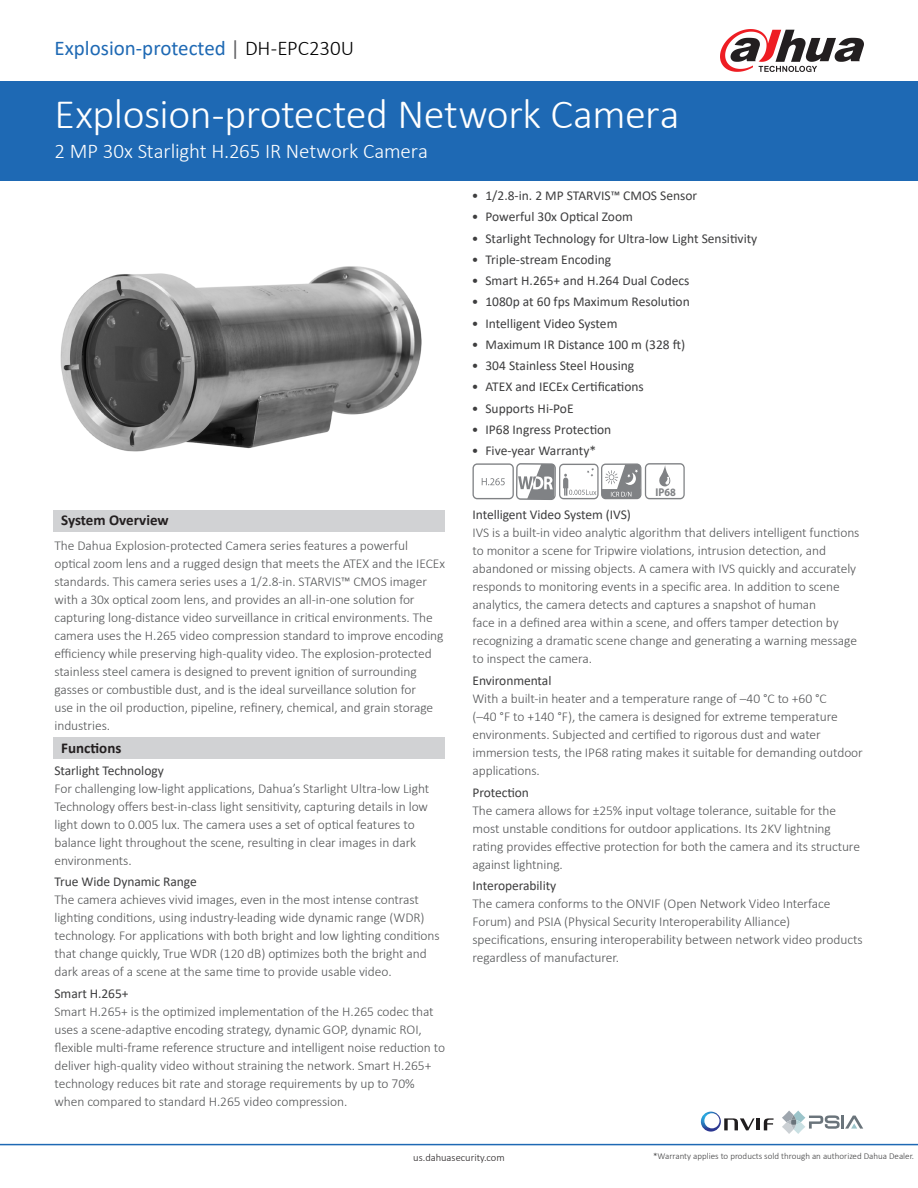
<style>
.page{position:relative;width:918px;height:1188px;background:#fff}
.page>*{position:absolute;margin:0;border:0;box-sizing:border-box;transform-origin:0 0}
.t1{font:300 42px "Calibri";letter-spacing:-.01em;color:#fff}
.t2{font:300 21px "Calibri";letter-spacing:-.01em;color:#fff}
.t3{font:21px "Calibri";color:#1e69b4}
.Section_Heading{font:700 15px "Calibri";color:#231f20}
.FrontMatter_Text{font:300 13.5px/18px "Calibri";letter-spacing:-.005em;color:#545557}
.FrontMatter_Headline{font:13.5px "Calibri";color:#3e3e3f}
.t4{font:700 11.25px "Myriad Pro";color:#808285;scale:.91 1}
.t5{font:300 10.5px "Calibri";color:#231f20}
.t6{font:300 9px "Calibri";color:#3e3e3f}
.s1{color:#636366}
.s2{font-weight:300;color:#000}
</style>
<div class="page">
<div style="left:0;top:81px;width:918px;height:100px;background:#1e69b4"></div>
<hr style="left:0;top:1144px;width:918px;height:1px;background:#1e69b4">
<svg style="left:720px;top:29px;width:144px;height:43px"></svg>
<svg style="left:782px;top:1111px;width:81px;height:23px"></svg>
<hr style="left:756px;top:1118px;width:4px;height:12px;background:#201d1e">
<svg style="left:764px;top:1118px;width:10px;height:12px"></svg>
<svg style="left:701px;top:1112px;width:54px;height:20px"></svg>
<img style="left:60px;top:266px;width:361px;height:186px">
<div style="left:54px;top:510px;width:391px;height:22px;background:#d1d2d4"></div>
<svg style="left:473px;top:463px;width:212px;height:37px"></svg>
<div style="left:54px;top:737px;width:391px;height:22px;background:#d1d2d4"></div>
<p class="t3" style="left:55px;top:34px;width:301px">Explosion-protected <span class="s1">|</span> <span class="s2">DH-EPC230U</span></p>
<p class="t1" style="left:55px;top:88px;width:626px">Explosion-protected Network Camera</p>
<p class="t2" style="left:55px;top:138px;width:375px">2 MP 30x Starlight H.265 IR Network Camera</p>
<p class="FrontMatter_Headline" style="left:472px;top:186px;width:227px">• 1/2.8-in. 2 MP STARVIS™ CMOS Sensor</p>
<p class="FrontMatter_Headline" style="left:472px;top:208px;width:163px">• Powerful 30x Optical Zoom</p>
<p class="FrontMatter_Headline" style="left:472px;top:229px;width:287px">• Starlight Technology for Ultra-low Light Sensitivity</p>
<p class="FrontMatter_Headline" style="left:472px;top:250px;width:141px">• Triple-stream Encoding</p>
<p class="FrontMatter_Headline" style="left:472px;top:271px;width:219px">• Smart H.265+ and H.264 Dual Codecs</p>
<p class="FrontMatter_Headline" style="left:472px;top:293px;width:219px">• 1080p at 60 fps Maximum Resolution</p>
<p class="FrontMatter_Headline" style="left:472px;top:314px;width:147px">• Intelligent Video System</p>
<p class="FrontMatter_Headline" style="left:472px;top:335px;width:215px">• Maximum IR Distance 100 m (328 ft)</p>
<p class="FrontMatter_Headline" style="left:472px;top:356px;width:164px">• 304 Stainless Steel Housing</p>
<p class="FrontMatter_Headline" style="left:472px;top:378px;width:173px">• ATEX and IECEx Certifications</p>
<p class="FrontMatter_Headline" style="left:472px;top:399px;width:103px">• Supports Hi-PoE</p>
<p class="FrontMatter_Headline" style="left:472px;top:420px;width:141px">• IP68 Ingress Protection</p>
<p class="FrontMatter_Headline" style="left:472px;top:441px;width:126px">• Five-year Warranty*</p>
<p class="Section_Heading" style="left:61px;top:509px;width:109px">System Overview</p>
<p class="FrontMatter_Text" style="left:54px;top:536px;width:392px">The Dahua Explosion-protected Camera series features a powerful optical zoom lens and a rugged design that meets the ATEX and the IECEx standards. This camera series uses a 1/2.8-in. STARVIS™ CMOS imager with a 30x optical zoom lens, and provides an all-in-one solution for capturing long-distance video surveillance in critical environments. The camera uses the H.265 video compression standard to improve encoding efficiency while preserving high-quality video. The explosion-protected stainless steel camera is designed to prevent ignition of surrounding gasses or combustible dust, and is the ideal surveillance solution for<br>use in the oil production, pipeline, refinery, chemical, and grain storage industries.</p>
<p class="Section_Heading" style="left:61px;top:737px;width:62px">Functions</p>
<p class="FrontMatter_Headline" style="left:54px;top:761px;width:111px">Starlight Technology</p>
<p class="FrontMatter_Text" style="left:54px;top:779px;width:376px">For challenging low-light applications, Dahua’s Starlight Ultra-low Light Technology offers best-in-class light sensitivity, capturing details in low light down to 0.005 lux. The camera uses a set of optical features to balance light throughout the scene, resulting in clear images in dark environments.</p>
<p class="FrontMatter_Headline" style="left:54px;top:873px;width:144px">True Wide Dynamic Range</p>
<p class="FrontMatter_Text" style="left:54px;top:891px;width:387px">The camera achieves vivid images, even in the most intense contrast lighting conditions, using industry-leading wide dynamic range (WDR) technology. For applications with both bright and low lighting conditions that change quickly, True WDR (120 dB) optimizes both the bright and dark areas of a scene at the same time to provide usable video.</p>
<p class="FrontMatter_Headline" style="left:54px;top:984px;width:76px">Smart H.265+</p>
<p class="FrontMatter_Text" style="left:54px;top:1003px;width:392px">Smart H.265+ is the optimized implementation of the H.265 codec that uses a scene-adaptive encoding strategy, dynamic GOP, dynamic ROI, flexible multi-frame reference structure and intelligent noise reduction to deliver high-quality video without straining the network. Smart H.265+ technology reduces bit rate and storage requirements by up to 70% when compared to standard H.265 video compression.</p>
<p class="t4" style="left:656px;top:485px;width:24px">IP68</p>
<p class="FrontMatter_Headline" style="left:472px;top:505px;width:160px">Intelligent Video System (IVS)</p>
<p class="FrontMatter_Text" style="left:472px;top:523px;width:389px">IVS is a built-in video analytic algorithm that delivers intelligent functions to monitor a scene for Tripwire violations, intrusion detection, and abandoned or missing objects. A camera with IVS quickly and accurately responds to monitoring events in a specific area. In addition to scene analytics, the camera detects and captures a snapshot of human<br>face in a defined area within a scene, and offers tamper detection by recognizing a dramatic scene change and generating a warning message to inspect the camera.</p>
<p class="FrontMatter_Headline" style="left:472px;top:671px;width:80px">Environmental</p>
<p class="FrontMatter_Text" style="left:472px;top:689px;width:392px">With a built-in heater and a temperature range of –40 °C to +60 °C<br>(–40 °F to +140 °F), the camera is designed for extreme temperature environments. Subjected and certified to rigorous dust and water immersion tests, the IP68 rating makes it suitable for demanding outdoor applications.</p>
<p class="FrontMatter_Headline" style="left:472px;top:783px;width:58px">Protection</p>
<p class="FrontMatter_Text" style="left:472px;top:801px;width:389px">The camera allows for ±25% input voltage tolerance, suitable for the most unstable conditions for outdoor applications. Its 2KV lightning rating provides effective protection for both the camera and its structure against lightning.</p>
<p class="FrontMatter_Headline" style="left:472px;top:876px;width:85px">Interoperability</p>
<p class="FrontMatter_Text" style="left:472px;top:895px;width:392px">The camera conforms to the ONVIF (Open Network Video Interface Forum) and PSIA (Physical Security Interoperability Alliance) specifications, ensuring interoperability between network video products regardless of manufacturer.</p>
<p class="t5" style="left:413px;top:1151px;width:93px">us.dahuasecurity.com</p>
<p class="t6" style="left:653px;top:1150px;width:262px">*Warranty applies to products sold through an authorized Dahua Dealer.</p>
</div>
